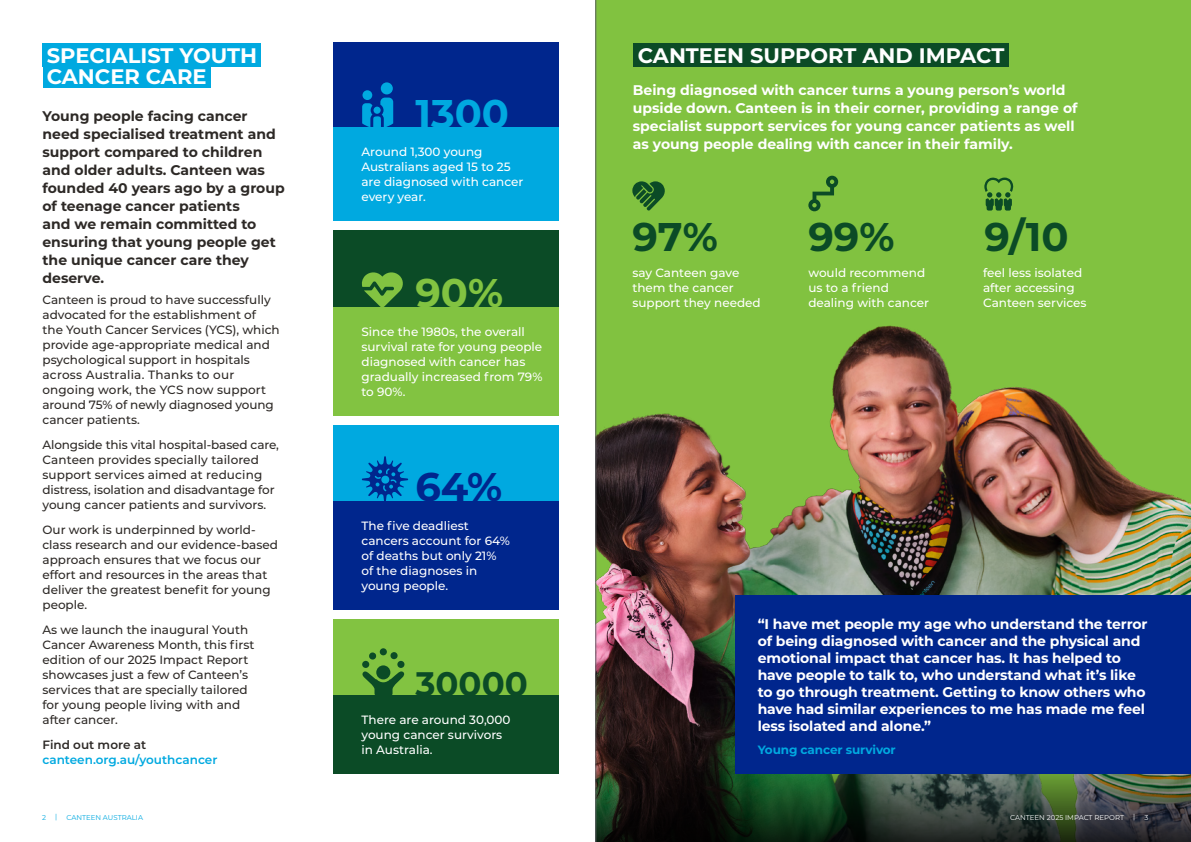
<style>
.page{position:relative;width:1191px;height:842px;background:#fff}
.page>*{position:absolute;margin:0;border:0;box-sizing:border-box;transform-origin:0 0}
.data_big_numbers{font:700 40px "Montserrat";color:#0b4b26}
.data_big_numbers-2{font:700 40px "Montserrat";color:#00a9e0}
.data_big_numbers-3{font:700 40px "Montserrat";color:#82c341}
.data_big_numbers-4{font:700 40px "Montserrat";color:#00268d}
.data_big_numbers-5{font:700 34px "Montserrat";color:#0b4b26}
.Shady_cyan{font:700 21px "Montserrat";color:#fff}
.Shady_dark_green{font:700 21px "Montserrat";color:#fff}
.Intro{font:700 14px/17px "Montserrat";letter-spacing:-.01em;color:#fff}
.Intro-2{font:700 14px/18px "Montserrat";color:#2d2926}
.Body_copy{font:500 12px/15px "Montserrat";color:#2d2926}
.data_small_text{font:500 12px/15px "Montserrat";color:#fff}
.Body_copy-2{font:500 12px/15px "Montserrat";color:#fff}
.Body_copy-3{font:600 12px/15px "Montserrat";color:#00a9e0}
.name{font:700 12px "Montserrat";letter-spacing:-.01em;color:#00a9e0}
.t1{font:7px "Montserrat";color:#fff}
.t2{font:7px "Montserrat";color:#00a9e0}
.s1{color:#2d2926}
</style>
<div class="page">
<img style="left:596px;top:0;width:595px;height:842px">
<div style="left:43px;top:44px;width:218px;height:23px;background:#00a9e0"></div>
<div style="left:43px;top:65px;width:167px;height:23px;background:#00a9e0"></div>
<div style="left:633px;top:44px;width:376px;height:23px;background:#0b4b26"></div>
<div style="left:333px;top:43px;width:225px;height:85px;background:#00268d"></div>
<div style="left:333px;top:231px;width:225px;height:76px;background:#0b4b26"></div>
<div style="left:333px;top:128px;width:225px;height:93px;background:#00a9e0"></div>
<div style="left:362px;top:90px;width:10px;height:10px;background:#00a9e0;border-radius:50%"></div>
<svg style="left:362px;top:98px;width:31px;height:30px"></svg>
<div style="left:381px;top:82px;width:12px;height:12px;background:#00a9e0;border-radius:50%"></div>
<div style="left:333px;top:619px;width:225px;height:77px;background:#82c341"></div>
<div style="left:333px;top:696px;width:225px;height:78px;background:#0b4b26"></div>
<svg style="left:361px;top:671px;width:44px;height:25px"></svg>
<div style="left:376px;top:665px;width:14px;height:14px;background:#0b4b26;border-radius:50%"></div>
<div style="left:362px;top:661px;width:7px;height:7px;background:#0b4b26;border-radius:50%"></div>
<div style="left:380px;top:648px;width:7px;height:7px;background:#0b4b26;border-radius:50%"></div>
<svg style="left:369px;top:652px;width:8px;height:7px"></svg>
<svg style="left:390px;top:652px;width:8px;height:7px"></svg>
<div style="left:397px;top:661px;width:7px;height:7px;background:#0b4b26;border-radius:50%"></div>
<svg style="left:632px;top:181px;width:33px;height:29px"></svg>
<svg style="left:808px;top:176px;width:30px;height:35px"></svg>
<svg style="left:984px;top:177px;width:29px;height:34px"></svg>
<div style="left:333px;top:307px;width:225px;height:109px;background:#82c341"></div>
<svg style="left:362px;top:272px;width:41px;height:35px"></svg>
<div style="left:333px;top:425px;width:225px;height:76px;background:#00a9e0"></div>
<div style="left:333px;top:501px;width:225px;height:109px;background:#00268d"></div>
<svg style="left:361px;top:456px;width:47px;height:45px"></svg>
<div style="left:735px;top:596px;width:456px;height:178px;background:#00268d"></div>
<hr style="left:595px;top:0;width:1px;height:842px;background:#63656a">
<p class="Shady_cyan" style="left:47px;top:40px;width:212px">SPECIALIST YOUTH</p>
<p class="Shady_cyan" style="left:47px;top:61px;width:161px">CANCER CARE</p>
<p class="Intro-2" style="left:42px;top:106px;width:244px">Young people facing cancer need specialised treatment and support compared to children and older adults. Canteen was founded 40 years ago by a group of teenage cancer patients<br>and we remain committed to ensuring that young people get the unique cancer care they deserve.</p>
<p class="Body_copy" style="left:42px;top:292px;width:239px">Canteen is proud to have successfully advocated for the establishment of<br>the Youth Cancer Services (YCS), which provide age-appropriate medical and psychological support in hospitals across Australia. Thanks to our ongoing work, the YCS now support around 75% of newly diagnosed young cancer patients.</p>
<p class="Body_copy" style="left:42px;top:436px;width:238px">Alongside this vital hospital-based care, Canteen provides specially tailored support services aimed at reducing distress, isolation and disadvantage for young cancer patients and survivors.</p>
<p class="Body_copy" style="left:42px;top:521px;width:237px">Our work is underpinned by world&shy;class research and our evidence-based approach ensures that we focus our effort and resources in the areas that deliver the greatest benefit for young people.</p>
<p class="Body_copy" style="left:42px;top:621px;width:213px">As we launch the inaugural Youth<br>Cancer Awareness Month, this first edition of our 2025 Impact Report showcases just a few of Canteen’s services that are specially tailored for young people living with and after cancer.</p>
<p class="Body_copy-3" style="left:42px;top:736px;width:176px"><span class="s1">Find out more at </span>canteen.org.au/youthcancer</p>
<p class="data_big_numbers-2" style="left:415px;top:85px;width:95px">1300</p>
<p class="data_small_text" style="left:361px;top:144px;width:163px">Around 1,300 young<br>Australians aged 15 to 25 are diagnosed with cancer every year.</p>
<p class="data_big_numbers-3" style="left:415px;top:264px;width:89px">90%</p>
<p class="data_small_text" style="left:361px;top:323px;width:182px">Since the 1980s, the overall survival rate for young people diagnosed with cancer has gradually increased from 79% to 90%.</p>
<p class="data_big_numbers-4" style="left:415px;top:458px;width:88px">64%</p>
<p class="data_small_text" style="left:361px;top:518px;width:150px">The five deadliest cancers account for 64% of deaths but only 21% of the diagnoses in young people.</p>
<p class="data_big_numbers-5" style="left:415px;top:659px;width:114px">30000</p>
<p class="data_small_text" style="left:361px;top:712px;width:151px">There are around 30,000 young cancer survivors in Australia.</p>
<p class="Shady_dark_green" style="left:638px;top:40px;width:368px">CANTEEN SUPPORT AND IMPACT</p>
<p class="Intro" style="left:633px;top:80px;width:446px;line-height:18px">Being diagnosed with cancer turns a young person’s world upside down. Canteen is in their corner, providing a range of specialist support services for young cancer patients as well as young people dealing with cancer in their family.</p>
<p class="data_big_numbers" style="left:632px;top:208px;width:87px">97%</p>
<p class="data_big_numbers" style="left:808px;top:208px;width:88px">99%</p>
<p class="data_big_numbers" style="left:984px;top:208px;width:86px">9/10</p>
<p class="Body_copy-2" style="left:632px;top:265px;width:130px">say Canteen gave them the cancer support they needed</p>
<p class="Body_copy-2" style="left:808px;top:265px;width:122px">would recommend us to a friend dealing with cancer</p>
<p class="Body_copy-2" style="left:983px;top:265px;width:105px">feel less isolated after accessing<br>Canteen services</p>
<p class="Intro" style="left:757px;top:615px;width:391px">“I have met people my age who understand the terror of being diagnosed with cancer and the physical and emotional impact that cancer has. It has helped to have people to talk to, who understand what it’s like to go through treatment. Getting to know others who have had similar experiences to me has made me feel less isolated and alone.”</p>
<p class="name" style="left:757px;top:741px;width:140px">Young cancer survivor</p>
<p class="t2" style="left:42px;top:813px;width:5px">2</p>
<p class="t2" style="left:55px;top:812px;width:4px">|</p>
<p class="t2" style="left:66px;top:813px;width:78px">CANTEEN AUSTRALIA</p>
<p class="t1" style="left:1010px;top:813px;width:115px">CANTEEN 2025 IMPACT REPORT</p>
<p class="t1" style="left:1133px;top:812px;width:4px">|</p>
<p class="t1" style="left:1144px;top:813px;width:5px">3</p>
</div>
